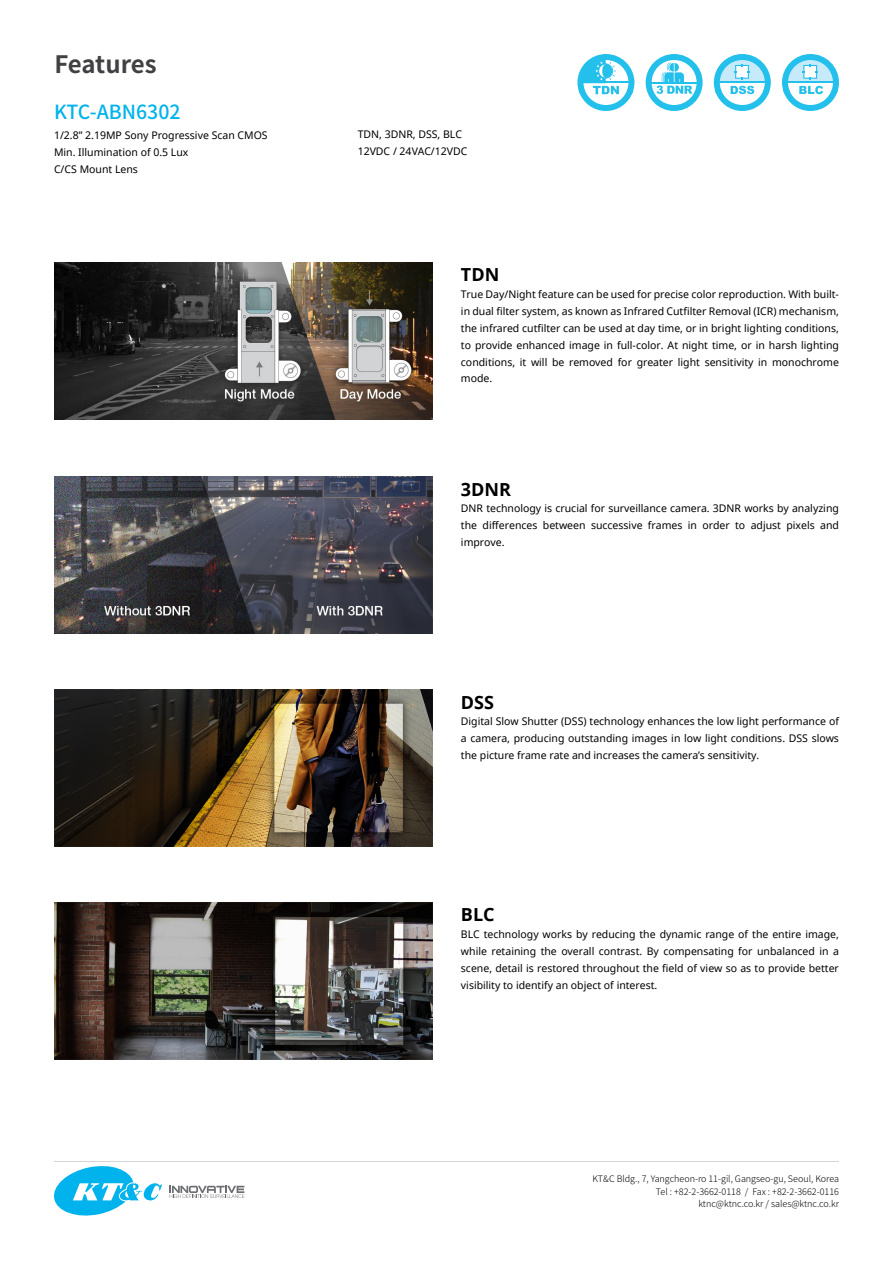
<style>
.page{position:relative;width:893px;height:1263px;background:#fff}
.page>*{position:absolute;margin:0;border:0;box-sizing:border-box;transform-origin:0 0}
.t1{font:700 24px "Noto Sans CJ Kkr";letter-spacing:-.01em;color:#414042}
.t2{font:500 19.5px "Noto Sans CJ Kkr";color:#00b3ed}
.t3{font:700 18px "Noto Sans";color:#000}
.t4{font:10.5px/16.8px "Noto Sans";color:#000;text-align:justify}
.t5{font:300 9px/12.6px "Noto Sans CJ Kkr";color:#000;text-align:right}
</style>
<div class="page">
<svg style="left:54px;top:1166px;width:108px;height:50px"></svg>
<svg style="left:170px;top:1186px;width:74px;height:12px"></svg>
<hr style="left:54px;top:1161px;width:785px;height:1px;background:#d3d5d6">
<img style="left:54px;top:476px;width:378px;height:158px">
<svg style="left:646px;top:54px;width:57px;height:57px"></svg>
<img style="left:54px;top:902px;width:378px;height:158px">
<svg style="left:782px;top:54px;width:57px;height:57px"></svg>
<hr style="left:786px;top:82px;width:48px;height:1px;background:#24c0ec">
<svg style="left:714px;top:54px;width:57px;height:57px"></svg>
<img style="left:54px;top:689px;width:378px;height:158px">
<svg style="left:577px;top:54px;width:57px;height:57px"></svg>
<hr style="left:582px;top:82px;width:48px;height:1px;background:#24c0ec">
<img style="left:54px;top:262px;width:378px;height:158px">
<h1 class="t1" style="left:54px;top:51px;width:104px">Features</h1>
<h2 class="t2" style="left:54px;top:101px;width:128px">KTC-ABN6302</h2>
<p class="t4" style="left:54px;top:126px;width:215px;text-align:left">1/2.8” 2.19MP Sony Progressive Scan CMOS<br>Min. Illumination of 0.5 Lux<br>C/CS Mount Lens</p>
<p class="t4" style="left:358px;top:126px;width:111px">TDN, 3DNR, DSS, BLC<br>12VDC / 24VAC/12VDC</p>
<h3 class="t3" style="left:461px;top:262px;width:40px">TDN</h3>
<p class="t4" style="left:461px;top:286px;width:380px">True Day/Night feature can be used for precise color reproduction. With built&shy;in dual filter system, as known as Infrared Cutfilter Removal (ICR) mechanism, the infrared cutfilter can be used at day time, or in bright lighting conditions, to provide enhanced image in full-color. At night time, or in harsh lighting conditions, it will be removed for greater light sensitivity in monochrome mode.</p>
<h3 class="t3" style="left:461px;top:476px;width:52px">3DNR</h3>
<p class="t4" style="left:461px;top:500px;width:379px">DNR technology is crucial for surveillance camera. 3DNR works by analyzing the differences between successive frames in order to adjust pixels and improve.</p>
<h3 class="t3" style="left:461px;top:689px;width:35px">DSS</h3>
<p class="t4" style="left:461px;top:713px;width:379px">Digital Slow Shutter (DSS) technology enhances the low light performance of a camera, producing outstanding images in low light conditions. DSS slows the picture frame rate and increases the camera’s sensitivity.</p>
<h3 class="t3" style="left:461px;top:902px;width:35px">BLC</h3>
<p class="t4" style="left:461px;top:926px;width:379px">BLC technology works by reducing the dynamic range of the entire image, while retaining the overall contrast. By compensating for unbalanced in a scene, detail is restored throughout the field of view so as to provide better visibility to identify an object of interest.</p>
<p class="t5" style="left:592px;top:1173px;width:248px">KT&amp;C Bldg., 7, Yangcheon-ro 11-gil, Gangseo-gu, Seoul, Korea<br>Tel : +82-2-3662-0118 / Fax : +82-2-3662-0116 ktnc@ktnc.co.kr / sales@ktnc.co.kr</p>
</div>
